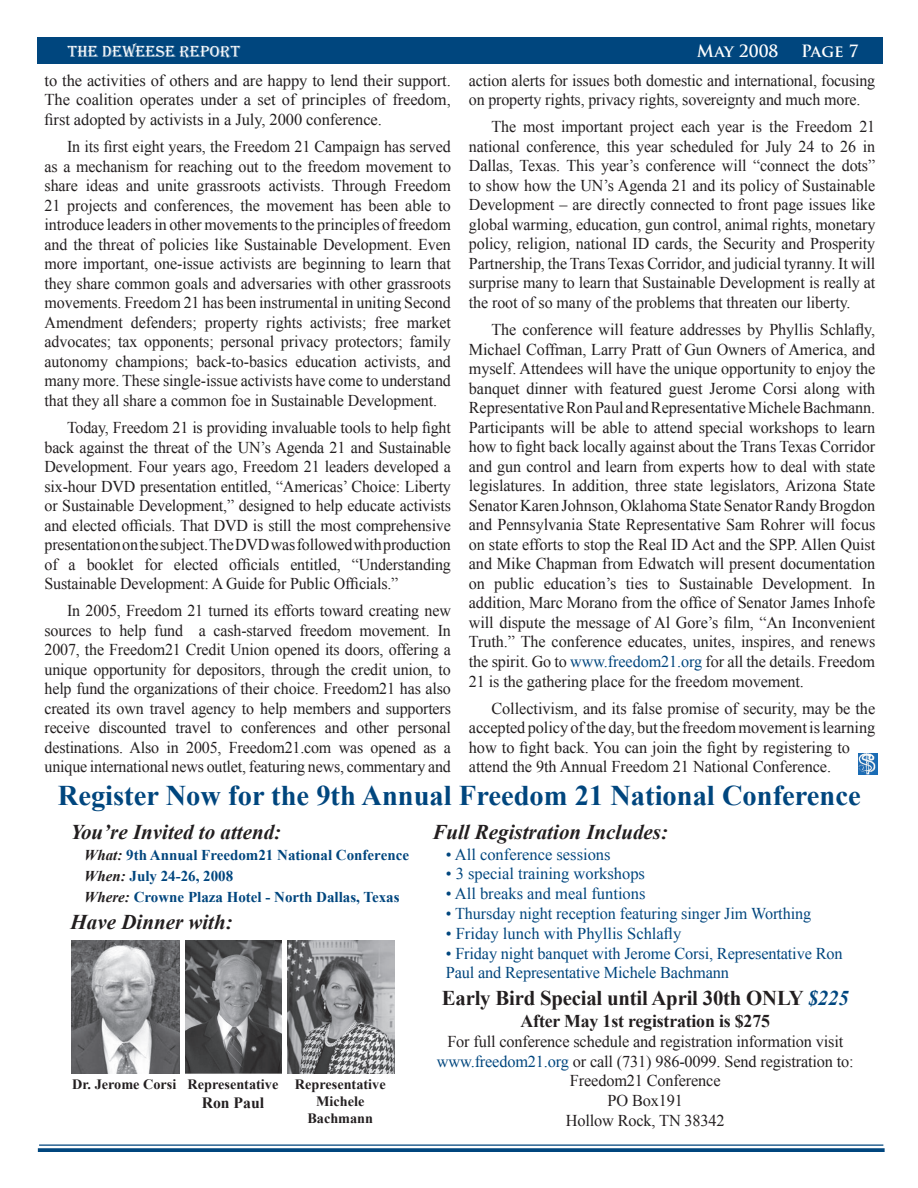
<style>
.page{position:relative;width:918px;height:1188px;background:#fff}
.page>*{position:absolute;margin:0;border:0;box-sizing:border-box;transform-origin:0 0}
.t1{font:700 28.5px "Times New Roman";color:#00467e}
.t2{font:italic 700 21px "Times New Roman";color:#231f20}
.t3{font:700 21px "Times New Roman";letter-spacing:-.01em;color:#231f20}
.t4{font:700 18px "Times New Roman";letter-spacing:-.01em;color:#231f20}
.t5{font:16.5px/19.5px "Times New Roman";letter-spacing:-.005em;color:#231f20;text-align:justify}
.t6{font:16.5px/19.8px "Times New Roman";letter-spacing:-.005em;color:#00467e}
.t7{font:16.5px "Algerian";color:#fff}
.t8{font:700 16.5px "Trajan Pro";color:#fff}
.t9{font:700 15.75px "Times New Roman";color:#231f20}
.t10{font:700 15px/21px "Times New Roman";color:#00467e}
.t11{font:700 14.25px/17.1px "Times New Roman";color:#231f20;text-align:center}
.s1{color:#00467e}
.s2{font-style:italic;color:#231f20}
.s3{font-style:italic;color:#00467e}
</style>
<div class="page">
<img style="left:858px;top:753px;width:20px;height:22px">
<img style="left:72px;top:940px;width:108px;height:133px">
<img style="left:186px;top:940px;width:95px;height:134px">
<img style="left:288px;top:940px;width:107px;height:134px">
<hr style="left:40px;top:1145px;width:843px;height:1px;background:#00467e">
<svg style="left:40px;top:1148px;width:843px;height:4px;background:#0f5185"></svg>
<div style="left:38px;top:38px;width:846px;height:26px;background:#00467e"></div>
<p class="t7" style="left:68px;top:43px;width:164px">THE DEWEESE REPORT</p>
<p class="t8" style="left:697px;top:41px;width:83px">May 2008</p>
<p class="t8" style="left:801px;top:41px;width:44px">Page</p>
<p class="t5" style="left:45px;top:70px;width:408px">to the activities of others and are happy to lend their support.<br>The coalition operates under a set of principles of freedom, first adopted by activists in a July, 2000 conference.</p>
<p class="t5" style="left:45px;top:137px;width:408px;text-indent:22px">In its first eight years, the Freedom 21 Campaign has served as a mechanism for reaching out to the freedom movement to share ideas and unite grassroots activists. Through Freedom 21 projects and conferences, the movement has been able to introduce leaders in other movements to the principles of freedom and the threat of policies like Sustainable Development. Even more important, one-issue activists are beginning to learn that they share common goals and adversaries with other grassroots movements. Freedom 21 has been instrumental in uniting Second Amendment defenders; property rights activists; free market advocates; tax opponents; personal privacy protectors; family autonomy champions; back-to-basics education activists, and many more. These single-issue activists have come to understand that they all share a common foe in Sustainable Development.</p>
<p class="t5" style="left:45px;top:418px;width:408px;text-indent:22px">Today, Freedom 21 is providing invaluable tools to help fight back against the threat of the UN’s Agenda 21 and Sustainable Development. Four years ago, Freedom 21 leaders developed a six-hour DVD presentation entitled, “Americas’ Choice: Liberty or Sustainable Development,” designed to help educate activists and elected officials. That DVD is still the most comprehensive presentation on the subject. The DVD was followed with production of a booklet for elected officials entitled, “Understanding Sustainable Development: A Guide for Public Officials.”</p>
<p class="t5" style="left:45px;top:601px;width:408px;text-indent:22px">In 2005, Freedom 21 turned its efforts toward creating new sources to help fund a cash-starved freedom movement. In 2007, the Freedom21 Credit Union opened its doors, offering a unique opportunity for depositors, through the credit union, to help fund the organizations of their choice. Freedom21 has also created its own travel agency to help members and supporters receive discounted travel to conferences and other personal destinations. Also in 2005, Freedom21.com was opened as a unique international news outlet, featuring news, commentary and</p>
<p class="t5" style="left:469px;top:70px;width:408px">action alerts for issues both domestic and international, focusing on property rights, privacy rights, sovereignty and much more.</p>
<p class="t5" style="left:469px;top:117px;width:408px;text-indent:22px">The most important project each year is the Freedom 21 national conference, this year scheduled for July 24 to 26 in Dallas, Texas. This year’s conference will “connect the dots” to show how the UN’s Agenda 21 and its policy of Sustainable Development – are directly connected to front page issues like global warming, education, gun control, animal rights, monetary policy, religion, national ID cards, the Security and Prosperity Partnership, the Trans Texas Corridor, and judicial tyranny. It will surprise many to learn that Sustainable Development is really at the root of so many of the problems that threaten our liberty.</p>
<p class="t5" style="left:469px;top:320px;width:408px;text-indent:22px">The conference will feature addresses by Phyllis Schlafly, Michael Coffman, Larry Pratt of Gun Owners of America, and myself. Attendees will have the unique opportunity to enjoy the banquet dinner with featured guest Jerome Corsi along with Representative Ron Paul and Representative Michele Bachmann.<br>Participants will be able to attend special workshops to learn how to fight back locally against about the Trans Texas Corridor and gun control and learn from experts how to deal with state legislatures. In addition, three state legislators, Arizona State Senator Karen Johnson, Oklahoma State Senator Randy Brogdon and Pennsylvania State Representative Sam Rohrer will focus on state efforts to stop the Real ID Act and the SPP. Allen Quist and Mike Chapman from Edwatch will present documentation on public education’s ties to Sustainable Development. In addition, Marc Morano from the office of Senator James Inhofe will dispute the message of Al Gore’s film, “An Inconvenient Truth.” The conference educates, unites, inspires, and renews the spirit. Go to <span class="s1">www.freedom21.org</span> for all the details. Freedom 21 is the gathering place for the freedom movement.</p>
<p class="t5" style="left:469px;top:698px;width:408px;text-align:left;text-indent:22px">Collectivism, and its false promise of security, may be the accepted policy of the day, but the freedom movement is learning how to fight back. You can join the fight by registering to attend the 9th Annual Freedom 21 National Conference.</p>
<h1 class="t1" style="left:58px;top:776px;width:804px">Register Now for the 9th Annual Freedom 21 National Conference</h1>
<p class="t2" style="left:71px;top:817px;width:212px">You’re Invited to attend:</p>
<p class="t10" style="left:84px;top:844px;width:326px"><span class="s2">What:</span> 9th Annual Freedom21 National Conference<br><span class="s2">When:</span> July 24-26, 2008<br><span class="s2">Where:</span> Crowne Plaza Hotel - North Dallas, Texas</p>
<p class="t2" style="left:71px;top:907px;width:164px">Have Dinner with:</p>
<p class="t11" style="left:72px;top:1075px;width:208px">Dr. Jerome Corsi Representative</p>
<p class="t9" style="left:202px;top:1092px;width:64px">Ron Paul</p>
<p class="t11" style="left:295px;top:1075px;width:92px">Representative<br>Michele<br>Bachmann</p>
<p class="t2" style="left:432px;top:817px;width:237px">Full Registration Includes:</p>
<p class="t6" style="left:446px;top:844px;width:166px">• All conference sessions</p>
<p class="t6" style="left:446px;top:864px;width:201px">• 3 special training workshops</p>
<p class="t6" style="left:446px;top:883px;width:201px">• All breaks and meal funtions</p>
<p class="t6" style="left:446px;top:903px;width:367px">• Thursday night reception featuring singer Jim Worthing</p>
<p class="t6" style="left:446px;top:923px;width:237px">• Friday lunch with Phyllis Schlafly</p>
<p class="t6" style="left:446px;top:943px;width:398px">• Friday night banquet with Jerome Corsi, Representative Ron<br>Paul and Representative Michele Bachmann</p>
<p class="t3" style="left:442px;top:984px;width:408px">Early Bird Special until April 30th ONLY <span class="s3">$225</span></p>
<p class="t4" style="left:521px;top:1008px;width:251px">After May 1st registration is $275</p>
<p class="t5" style="left:437px;top:1031px;width:418px;text-align:center">For full conference schedule and registration information visit <span class="s1">www.freedom21.org</span> or call (731) 986-0099. Send registration to:<br>Freedom21 Conference<br>PO Box191<br>Hollow Rock, TN 38342</p>
</div>
